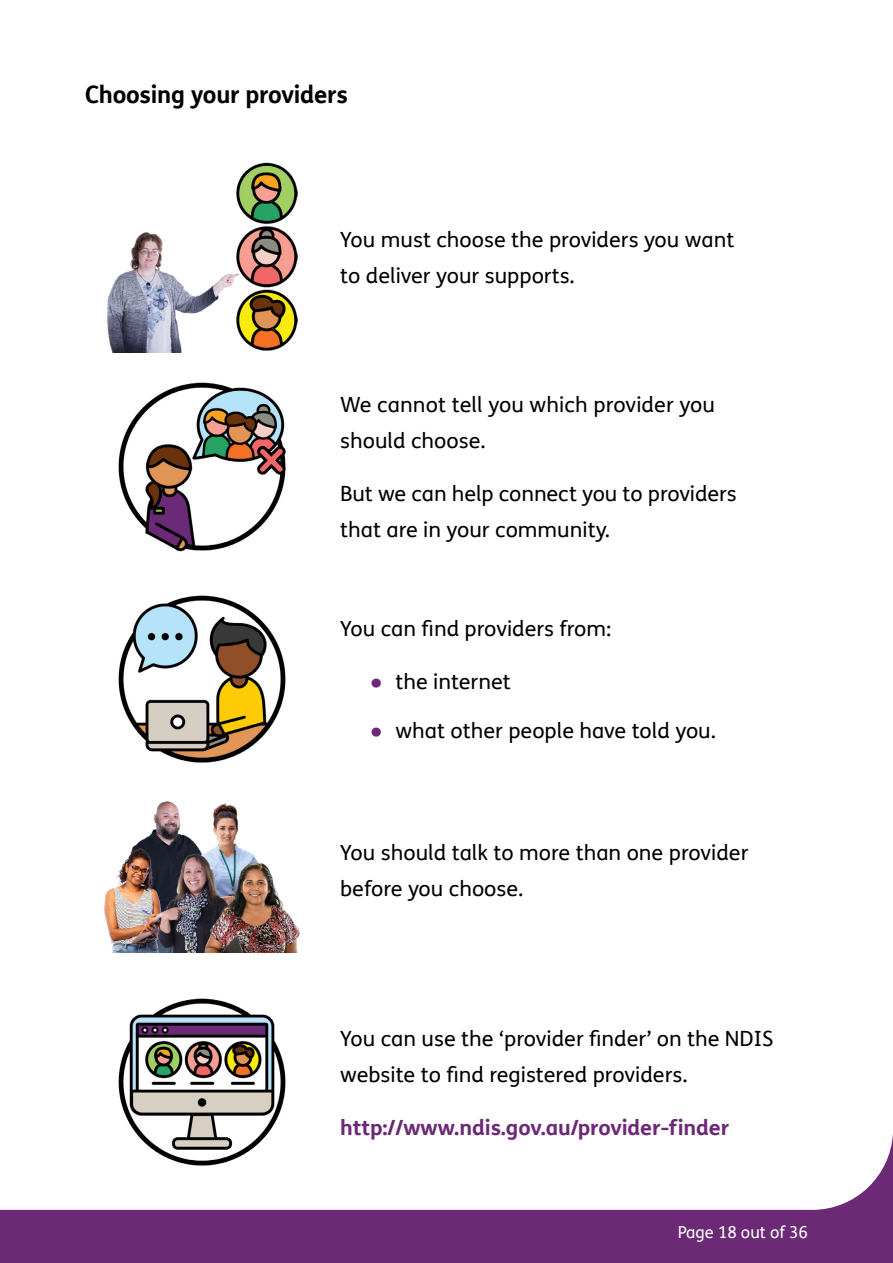
<style>
.page{position:relative;width:893px;height:1263px;background:#fff}
.page>*{position:absolute;margin:0;border:0;box-sizing:border-box;transform-origin:0 0}
.Heading_3{font:700 24px "FS Me Pro";letter-spacing:-.01em;color:#000}
.Body{font:21px/36px "FS Me Pro";color:#000}
.Body-2{font:700 21px "FS Me Pro";letter-spacing:-.005em;color:#6b2976}
.t1{font:16.5px "FS Me Pro";color:#fff}
.s1{font-family:"Arial";color:#6b2976}
</style>
<div class="page">
<svg style="left:0;top:1134px;width:893px;height:129px"></svg>
<img style="left:107px;top:162px;width:191px;height:191px">
<img style="left:118px;top:382px;width:168px;height:170px">
<img style="left:118px;top:595px;width:168px;height:168px">
<img style="left:104px;top:801px;width:196px;height:151px">
<img style="left:106px;top:998px;width:192px;height:180px">
<h3 class="Heading_3" style="left:85px;top:76px;width:264px">Choosing your providers</h3>
<p class="Body" style="left:340px;top:221px;width:396px">You must choose the providers you want to deliver your supports.</p>
<p class="Body" style="left:340px;top:386px;width:376px">We cannot tell you which provider you should choose.</p>
<p class="Body" style="left:340px;top:475px;width:398px">But we can help connect you to providers that are in your community.</p>
<p class="Body" style="left:340px;top:610px;width:273px">You can find providers from:</p>
<p class="Body" style="left:370px;top:663px;width:142px"><span class="s1">●</span> the internet</p>
<p class="Body" style="left:370px;top:712px;width:348px"><span class="s1">●</span> what other people have told you.</p>
<p class="Body" style="left:340px;top:834px;width:410px">You should talk to more than one provider before you choose.</p>
<p class="Body" style="left:340px;top:1020px;width:435px">You can use the ‘provider finder’ on the NDIS website to find registered providers.</p>
<p class="Body-2" style="left:340px;top:1111px;width:391px">http://www.ndis.gov.au/provider-finder</p>
<p class="t1" style="left:678px;top:1220px;width:132px">Page 18 out of 36</p>
</div>
